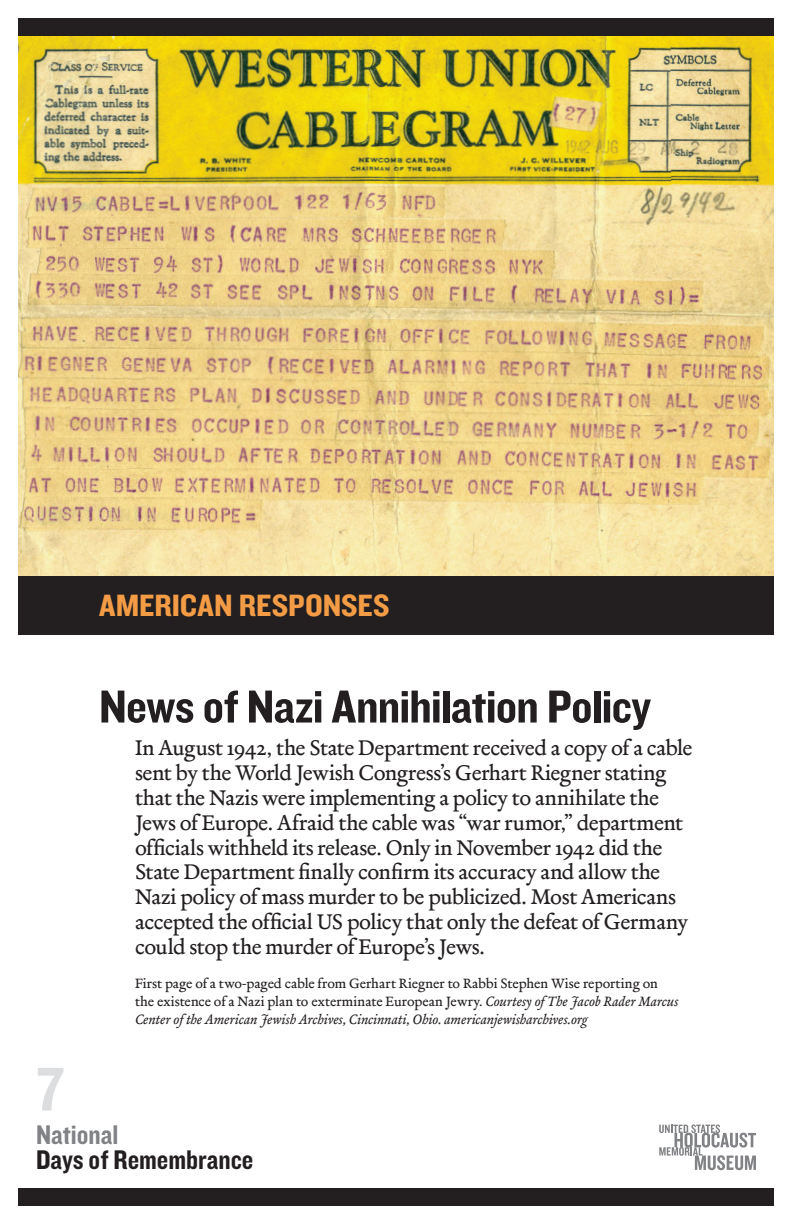
<style>
.page{position:relative;width:792px;height:1224px;background:#fff}
.page>*{position:absolute;margin:0;border:0;box-sizing:border-box;transform-origin:0 0}
.t1{font:64px "Knockout 50 Welterweight";color:#dcdddf}
.t2{font:48px "Knockout 50 Welterweight";letter-spacing:-.015em;color:#231f20;scale:1.07 1}
.t3{font:32px "Knockout 50 Welterweight";color:#f39c45;scale:1.07 1}
.t4{font:28px "Knockout 50 Welterweight";color:#231f20}
.t5{font:28px "Knockout 50 Welterweight";color:#808285}
.t6{font:22px/25px "Merlo Roman Osf";letter-spacing:-.015em;color:#231f20}
.t7{font:14px/18px "Merlo Roman Osf";color:#231f20}
.t8{font:14px "Merlo Italic Osf";letter-spacing:-.005em;color:#231f20}
.s1{font-family:"Merlo Italic Osf"}
</style>
<div class="page">
<img style="left:18px;top:36px;width:652px;height:540px">
<img style="left:670px;top:36px;width:104px;height:540px">
<div style="left:18px;top:1188px;width:756px;height:18px;background:#231f20"></div>
<div style="left:18px;top:18px;width:756px;height:18px;background:#231f20"></div>
<div style="left:18px;top:576px;width:756px;height:59px;background:#231f20"></div>
<svg style="left:659px;top:1124px;width:97px;height:46px"></svg>
<h3 class="t3" style="left:99px;top:584px;width:273px">AmericAn responses</h3>
<h1 class="t1" style="left:36px;top:1047px;width:30px">7</h1>
<h2 class="t2" style="left:99px;top:675px;width:518px">news of nazi Annihilation policy</h2>
<p class="t6" style="left:135px;top:736px;width:559px">In August 1942, the State Department received a copy of a cable sent by the World Jewish Congress’s Gerhart Riegner stating that the Nazis were implementing a policy to annihilate the Jews of Europe. Afraid the cable was “war rumor,” department officials withheld its release. Only in November 1942 did the State Department finally confirm its accuracy and allow the Nazi policy of mass murder to be publicized. Most Americans accepted the official US policy that only the defeat of Germany could stop the murder of Europe’s Jews.</p>
<p class="t7" style="left:135px;top:974px;width:545px">First page of a two-paged cable from Gerhart Riegner to Rabbi Stephen Wise reporting on the existence of a Nazi plan to exterminate European Jewry. <span class="s1">Courtesy of The Jacob Rader Marcus</span></p>
<p class="t8" style="left:135px;top:1011px;width:454px">Center of the American Jewish Archives, Cincinnati, Ohio. americanjewisharchives.org</p>
<p class="t5" style="left:36px;top:1116px;width:84px">national</p>
<p class="t4" style="left:36px;top:1141px;width:219px">Days of remembrance</p>
</div>
